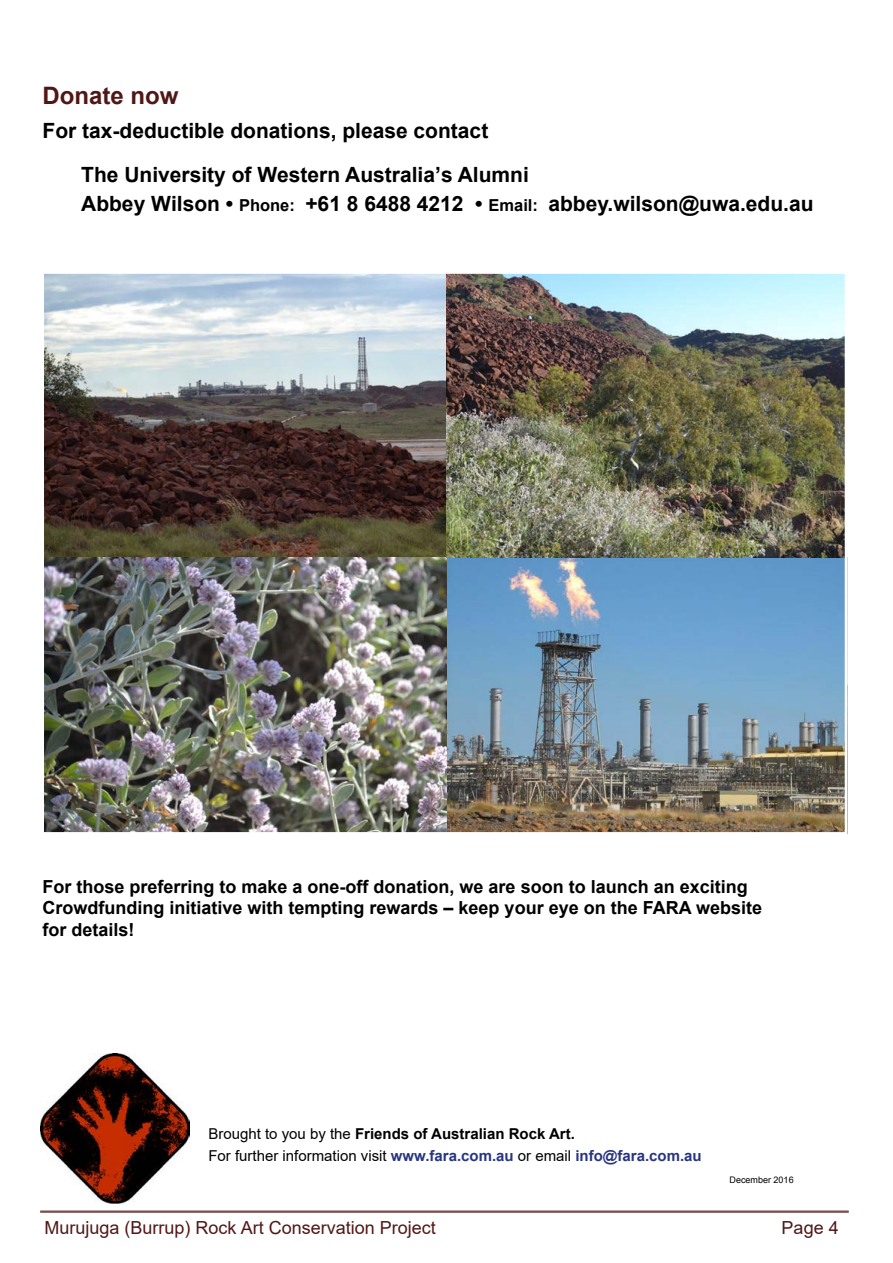
<style>
.page{position:relative;width:893px;height:1263px;background:#fff}
.page>*{position:absolute;margin:0;border:0;box-sizing:border-box;transform-origin:0 0}
.t1{font:700 24px "Arial";color:#511716}
.t2{font:700 21px/44.4px "Arial";color:#000}
.t3{font:700 18px/21.6px "Arial";color:#000}
.t4{font:18px "Arial";color:#511716}
.t5{font:15px/22.2px "Arial";color:#000}
.t6{font:9px "Arial";color:#000}
.s1{font-size:16.5px}
.s2{font-weight:700}
.s3{font-weight:700;color:#283583}
</style>
<div class="page">
<hr style="left:40px;top:1211px;width:809px;height:1px;background:#511716">
<hr style="left:40px;top:1212px;width:809px;height:1px;background:#511716">
<img style="left:45px;top:275px;width:401px;height:282px">
<img style="left:45px;top:557px;width:403px;height:274px">
<img style="left:40px;top:1053px;width:150px;height:150px">
<img style="left:448px;top:557px;width:396px;height:274px">
<img style="left:446px;top:275px;width:398px;height:282px">
<div style="left:41px;top:271px;width:807px;height:564px;border:3px solid #fff"></div>
<h1 class="t1" style="left:43px;top:78px;width:138px">Donate now</h1>
<p class="t2" style="left:81px;top:108px;width:449px;text-indent:-39px">For tax-deductible donations, please contact<br>The University of Western Australia’s Alumni</p>
<p class="t2" style="left:81px;top:181px;width:734px">Abbey Wilson • <span class="s1">Phone:</span> +61 8 6488 4212 • <span class="s1">Email:</span> abbey.wilson@uwa.edu.au</p>
<p class="t3" style="left:43px;top:876px;width:721px">For those preferring to make a one-off donation, we are soon to launch an exciting<br>Crowdfunding initiative with tempting rewards – keep your eye on the FARA website for details!</p>
<p class="t5" style="left:208px;top:1122px;width:495px">Brought to you by the <span class="s2">Friends of Australian Rock Art.<br></span>For further information visit <span class="s3">www.fara.com.au</span> or email <span class="s3">info@fara.com.au</span></p>
<p class="t6" style="left:730px;top:1174px;width:66px">December 2016</p>
<p class="t4" style="left:45px;top:1215px;width:393px">Murujuga (Burrup) Rock Art Conservation Project</p>
<p class="t4" style="left:782px;top:1215px;width:59px">Page 4</p>
</div>
